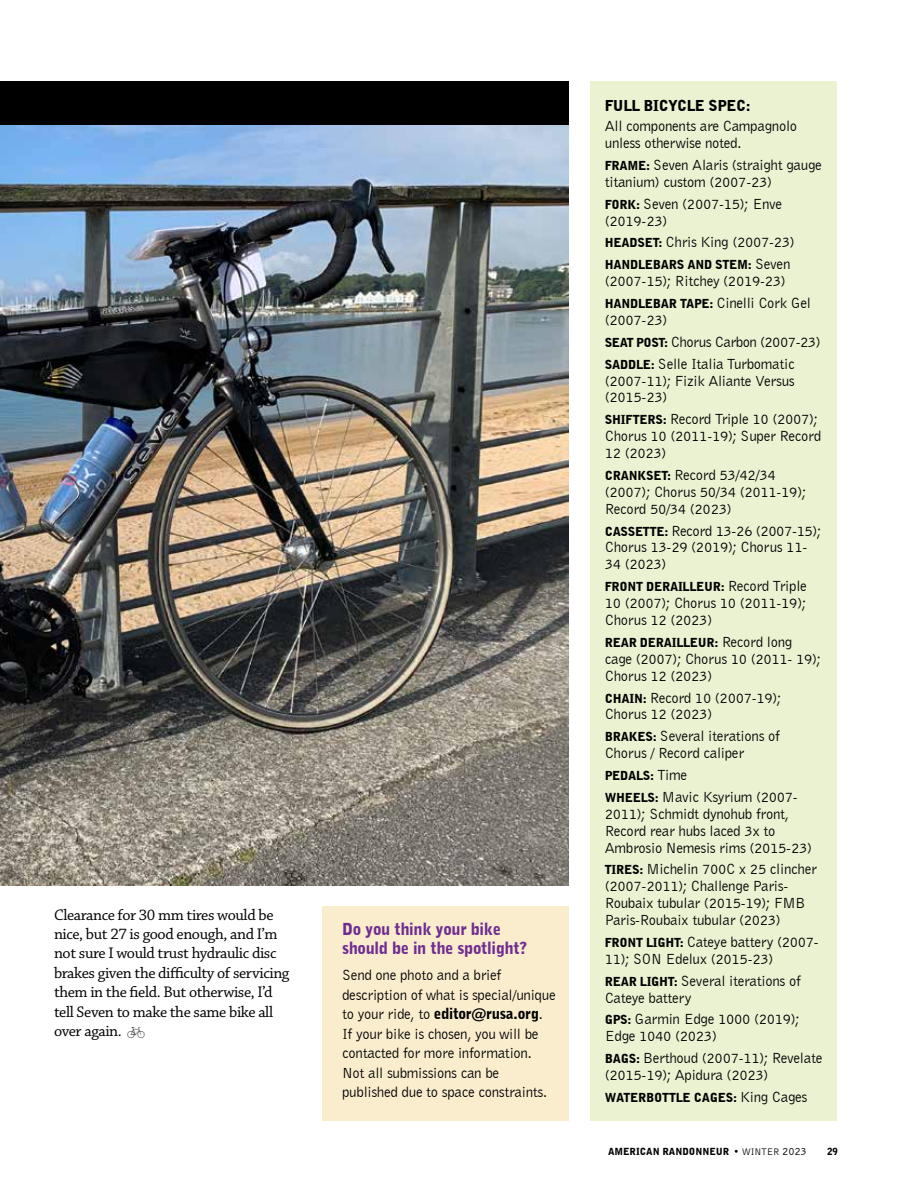
<style>
.page{position:relative;width:918px;height:1188px;background:#fff}
.page>*{position:absolute;margin:0;border:0;box-sizing:border-box;transform-origin:0 0}
.t1{font:900 16.5px/19.5px "Bell Gothic BT";letter-spacing:-.02em;color:#6f2c91}
.t2{font:16.2px/19.5px "Chaparral Pro";letter-spacing:-.025em;color:#000}
.t3{font:15px/16.8px "Bell Gothic BT";letter-spacing:-.02em;color:#000}
.t4{font:900 15px "Bell Gothic BT";letter-spacing:-.02em;color:#000}
.t5{font:900 12.3px "Bell Gothic BT";letter-spacing:-.02em;color:#000}
.t6{font:900 9.75px "Bell Gothic BT";letter-spacing:-.005em;color:#000}
.s1{font-weight:900}
.s2{font-weight:900;font-size:12.3px}
.s3{font-weight:400;font-size:15px}
.s4{font-weight:400}
.s5{font-weight:400;font-size:11.25px}
</style>
<div class="page">
<div style="left:590px;top:81px;width:247px;height:1039px;background:#eaf2d1"></div>
<img style="left:0;top:124px;width:569px;height:762px">
<div style="left:0;top:81px;width:569px;height:43px;background:#000"></div>
<div style="left:322px;top:906px;width:247px;height:214px;background:#faedce"></div>
<p class="t2" style="left:54px;top:905px;width:237px">Clearance for 30 mm tires would be nice, but 27 is good enough, and I’m not sure I would trust hydraulic disc brakes given the difficulty of servicing them in the field. But otherwise, I’d tell Seven to make the same bike all over again.</p>
<p class="t1" style="left:342px;top:919px;width:186px">Do you think your bike should be in the spotlight?</p>
<p class="t3" style="left:342px;top:965px;width:215px;line-height:19.5px">Send one photo and a brief description of what is special/unique to your ride, to <span class="s1">editor@rusa.org</span>.<br>If your bike is chosen, you will be contacted for more information.<br>Not all submissions can be published due to space constraints.</p>
<p class="t4" style="left:605px;top:96px;width:148px">FULL BICYCLE SPEC:</p>
<p class="t3" style="left:605px;top:117px;width:194px">All components are Campagnolo unless otherwise noted.</p>
<p class="t3" style="left:605px;top:156px;width:219px"><span class="s2">FRAME:</span> Seven Alaris (straight gauge titanium) custom (2007-23)</p>
<p class="t3" style="left:605px;top:195px;width:179px"><span class="s2">FORK:</span> Seven (2007-15); Enve (2019-23)</p>
<p class="t3" style="left:605px;top:234px;width:192px"><span class="s2">HEADSET:</span> Chris King (2007-23)</p>
<p class="t5" style="left:605px;top:257px;width:187px">HANDLEBARS AND STEM: <span class="s3">Seven</span></p>
<p class="t3" style="left:605px;top:272px;width:183px">(2007-15); Ritchey (2019-23)</p>
<p class="t5" style="left:605px;top:296px;width:208px">HANDLEBAR TAPE: <span class="s3">Cinelli Cork Gel</span></p>
<p class="t3" style="left:605px;top:309px;width:217px;line-height:21.9px">(2007-23)<br><span class="s2">SEAT POST:</span> Chorus Carbon (2007-23)<br><span class="s2">SADDLE:</span> Selle Italia Turbomatic</p>
<p class="t3" style="left:605px;top:372px;width:191px">(2007-11); Fizik Aliante Versus (2015-23)</p>
<p class="t3" style="left:605px;top:411px;width:218px"><span class="s2">SHIFTERS:</span> Record Triple 10 (2007);<br>Chorus 10 (2011-19); Super Record<br>12 (2023)</p>
<p class="t3" style="left:605px;top:466px;width:203px"><span class="s2">CRANKSET:</span> Record 53/42/34 (2007); Chorus 50/34 (2011-19);<br>Record 50/34 (2023)</p>
<p class="t3" style="left:605px;top:522px;width:218px"><span class="s2">CASSETTE:</span> Record 13-26 (2007-15);<br>Chorus 13-29 (2019); Chorus 11-<br>34 (2023)</p>
<p class="t5" style="left:605px;top:579px;width:204px">FRONT DERAILLEUR: <span class="s3">Record Triple</span></p>
<p class="t3" style="left:605px;top:594px;width:203px">10 (2007); Chorus 10 (2011-19);<br>Chorus 12 (2023)</p>
<p class="t5" style="left:605px;top:635px;width:189px">REAR DERAILLEUR: <span class="s3">Record long</span></p>
<p class="t3" style="left:605px;top:650px;width:218px">cage (2007); Chorus 10 (2011- 19);<br>Chorus 12 (2023)</p>
<p class="t3" style="left:605px;top:689px;width:178px"><span class="s2">CHAIN:</span> Record 10 (2007-19);<br>Chorus 12 (2023)</p>
<p class="t3" style="left:605px;top:728px;width:177px"><span class="s2">BRAKES:</span> Several iterations of<br>Chorus / Record caliper</p>
<p class="t5" style="left:605px;top:768px;width:84px">PEDALS: <span class="s3">Time</span></p>
<p class="t3" style="left:605px;top:788px;width:209px"><span class="s2">WHEELS:</span> Mavic Ksyrium (2007-<br>2011); Schmidt dynohub front,<br>Record rear hubs laced 3x to<br>Ambrosio Nemesis rims (2015-23)</p>
<p class="t3" style="left:605px;top:861px;width:214px"><span class="s2">TIRES:</span> Michelin 700C x 25 clincher (2007-2011); Challenge Paris-<br>Roubaix tubular (2015-19); FMB<br>Paris-Roubaix tubular (2023)</p>
<p class="t3" style="left:605px;top:933px;width:216px"><span class="s2">FRONT LIGHT:</span> Cateye battery (2007-<br>11); SON Edelux (2015-23)</p>
<p class="t3" style="left:605px;top:972px;width:197px"><span class="s2">REAR LIGHT:</span> Several iterations of<br>Cateye battery</p>
<p class="t3" style="left:605px;top:1011px;width:196px"><span class="s2">GPS:</span> Garmin Edge 1000 (2019);<br>Edge 1040 (2023)</p>
<p class="t3" style="left:605px;top:1049px;width:219px"><span class="s2">BAGS:</span> Berthoud (2007-11); Revelate (2015-19); Apidura (2023)</p>
<p class="t5" style="left:605px;top:1090px;width:204px">WATERBOTTLE CAGES: <span class="s3">King Cages</span></p>
<p class="t6" style="left:608px;top:1145px;width:232px">AMERICAN RANDONNEUR <span class="s4">• WINTER</span> <span class="s5">2023</span> 29</p>
</div>
